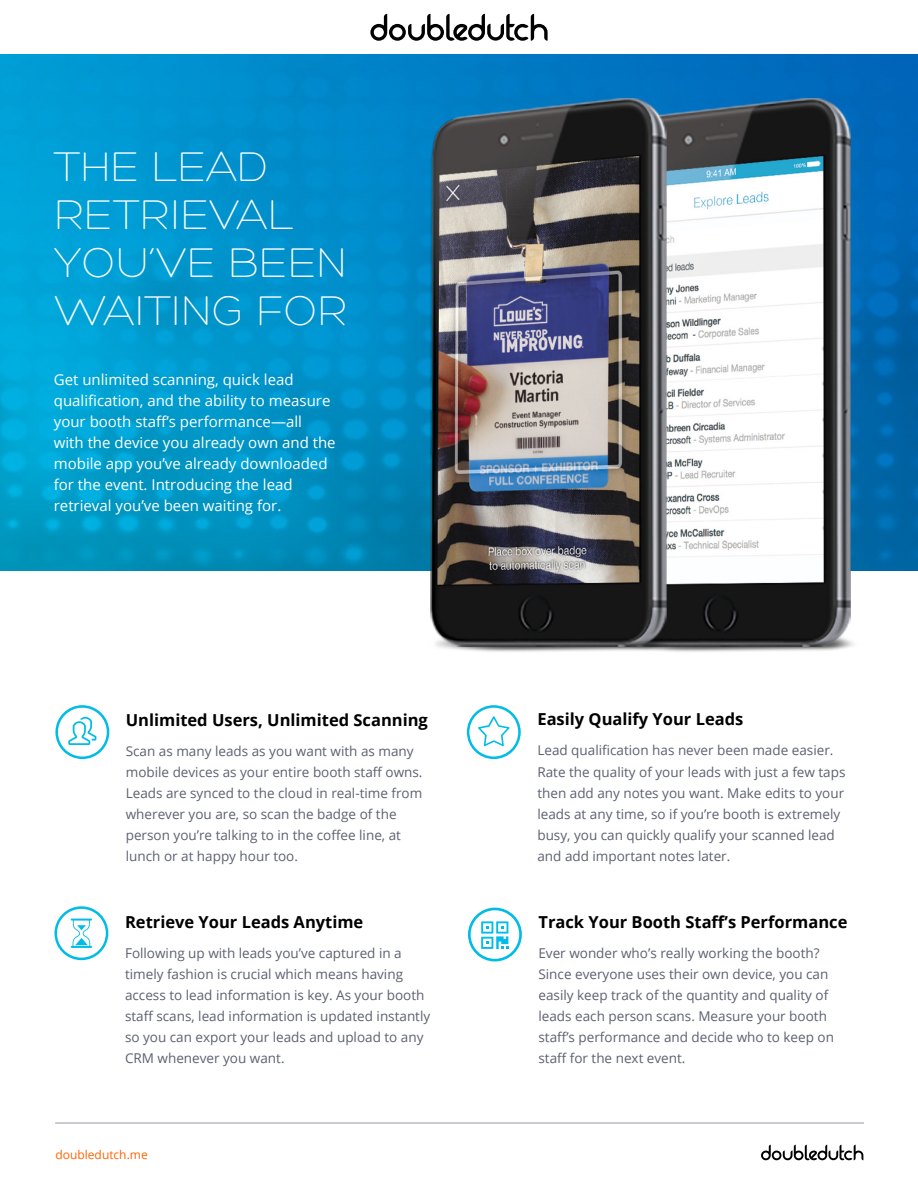
<style>
.page{position:relative;width:918px;height:1188px;background:#fff}
.page>*{position:absolute;margin:0;border:0;box-sizing:border-box;transform-origin:0 0}
.t1{font:300 45px/48px "Hero";color:#fff}
.t2{font:700 16.5px "Open Sans";color:#000}
.t3{font:15px/21px "Open Sans";color:#fff}
.t4{font:13.5px/21px "Open Sans";color:#5c6170}
.t5{font:12px "Open Sans";color:#ff6400}
</style>
<div class="page">
<svg style="left:370px;top:14px;width:178px;height:27px"></svg>
<img style="left:0;top:54px;width:918px;height:516px">
<hr style="left:55px;top:1123px;width:809px;height:1px;background:#949aa7">
<svg style="left:761px;top:1145px;width:102px;height:15px"></svg>
<img style="left:430px;top:99px;width:435px;height:553px">
<svg style="left:54px;top:906px;width:54px;height:54px"></svg>
<svg style="left:467px;top:705px;width:54px;height:54px"></svg>
<svg style="left:468px;top:908px;width:54px;height:53px"></svg>
<svg style="left:55px;top:705px;width:54px;height:54px"></svg>
<h1 class="t1" style="left:54px;top:143px;width:295px">THE LEAD<br>RETRIEVAL<br>YOU’VE BEEN<br>WAITING FOR</h1>
<p class="t3" style="left:54px;top:368px;width:283px">Get unlimited scanning, quick lead qualification, and the ability to measure your booth staff’s performance—all<br>with the device you already own and the mobile app you’ve already downloaded for the event. Introducing the lead retrieval you’ve been waiting for.</p>
<p class="t2" style="left:126px;top:709px;width:304px">Unlimited Users, Unlimited Scanning</p>
<p class="t4" style="left:126px;top:741px;width:298px">Scan as many leads as you want with as many mobile devices as your entire booth staff owns.<br>Leads are synced to the cloud in real-time from wherever you are, so scan the badge of the person you’re talking to in the coffee line, at lunch or at happy hour too.</p>
<p class="t2" style="left:125px;top:910px;width:240px">Retrieve Your Leads Anytime</p>
<p class="t4" style="left:125px;top:942px;width:307px">Following up with leads you’ve captured in a timely fashion is crucial which means having access to lead information is key. As your booth staff scans, lead information is updated instantly so you can export your leads and upload to any CRM whenever you want.</p>
<p class="t5" style="left:56px;top:1146px;width:94px">doubledutch.me</p>
<p class="t2" style="left:537px;top:708px;width:208px">Easily Qualify Your Leads</p>
<p class="t4" style="left:537px;top:740px;width:310px">Lead qualification has never been made easier.<br>Rate the quality of your leads with just a few taps then add any notes you want. Make edits to your leads at any time, so if you’re booth is extremely busy, you can quickly qualify your scanned lead and add important notes later.</p>
<p class="t2" style="left:538px;top:910px;width:310px">Track Your Booth Staff’s Performance</p>
<p class="t4" style="left:538px;top:942px;width:297px">Ever wonder who’s really working the booth?<br>Since everyone uses their own device, you can easily keep track of the quantity and quality of leads each person scans. Measure your booth staff’s performance and decide who to keep on staff for the next event.</p>
</div>
